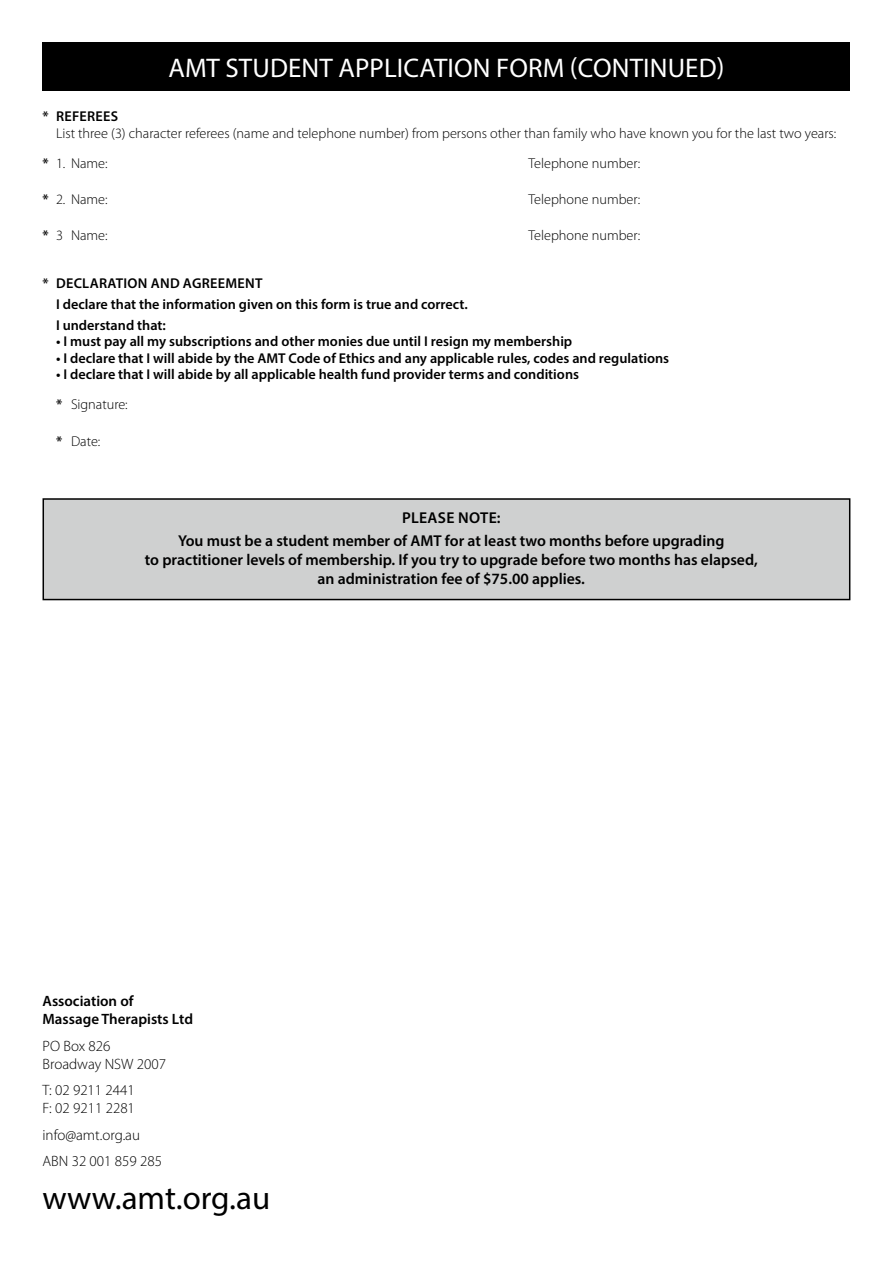
<style>
.page{position:relative;width:893px;height:1263px;background:#fff}
.page>*{position:absolute;margin:0;border:0;box-sizing:border-box;transform-origin:0 0}
.t1{font:33px "Myriad Pro";color:#000}
.t2{font:27px "Myriad Pro";letter-spacing:.005em;color:#fff}
.t3{font:600 15.75px/18.9px "Myriad Pro";color:#000;text-align:center}
.t4{font:600 15.75px "Myriad Pro";letter-spacing:.02em;color:#000}
.t5{font:300 15px/18px "Myriad Pro";color:#000}
.t6{font:600 15px/18px "Myriad Pro";color:#000}
.t7{font:600 14.25px "Myriad Pro";color:#000}
.t8{font:300 14.25px "Myriad Pro";color:#000}
.t9{font:600 14.25px "Myriad Pro";letter-spacing:.02em;color:#000}
.s1{font-weight:600}
</style>
<div class="page">
<div style="left:43px;top:43px;width:807px;height:48px;background:#000"></div>
<div style="left:43px;top:499px;width:807px;height:100px;background:#cfd0d0"></div>
<div style="left:43px;top:498px;width:807px;height:102px;border:2px solid #000"></div>
<p class="t2" style="left:168px;top:51px;width:557px">AMT STUDENT APPLICATION FORM (CONTINUED)</p>
<p class="t9" style="left:43px;top:107px;width:77px">* REFEREES</p>
<p class="t8" style="left:56px;top:124px;width:782px">List three (3) character referees (name and telephone number) from persons other than family who have known you for the last two years:</p>
<p class="t8" style="left:43px;top:154px;width:67px"><span class="s1">*</span> 1. Name:</p>
<p class="t8" style="left:529px;top:154px;width:113px">Telephone number:</p>
<p class="t8" style="left:43px;top:191px;width:67px"><span class="s1">*</span> 2. Name:</p>
<p class="t8" style="left:529px;top:191px;width:113px">Telephone number:</p>
<p class="t8" style="left:43px;top:227px;width:67px"><span class="s1">*</span> 3 Name:</p>
<p class="t8" style="left:529px;top:227px;width:113px">Telephone number:</p>
<p class="t9" style="left:43px;top:275px;width:221px">* DECLARATION AND AGREEMENT</p>
<p class="t7" style="left:56px;top:295px;width:413px">I declare that the information given on this form is true and correct.</p>
<p class="t7" style="left:56px;top:316px;width:111px">I understand that:</p>
<p class="t7" style="left:56px;top:333px;width:518px">• I must pay all my subscriptions and other monies due until I resign my membership</p>
<p class="t7" style="left:56px;top:349px;width:615px">• I declare that I will abide by the AMT Code of Ethics and any applicable rules, codes and regulations</p>
<p class="t7" style="left:56px;top:366px;width:525px">• I declare that I will abide by all applicable health fund provider terms and conditions</p>
<p class="t8" style="left:56px;top:396px;width:73px"><span class="s1">*</span> Signature:</p>
<p class="t8" style="left:56px;top:432px;width:46px"><span class="s1">*</span> Date:</p>
<p class="t4" style="left:402px;top:507px;width:100px">PLEASE NOTE:</p>
<p class="t3" style="left:145px;top:531px;width:614px">You must be a student member of AMT for at least two months before upgrading<br>to practitioner levels of membership. If you try to upgrade before two months has elapsed, an administration fee of $75.00 applies.</p>
<p class="t6" style="left:43px;top:992px;width:152px">Association of<br>Massage Therapists Ltd</p>
<p class="t5" style="left:43px;top:1037px;width:125px">PO Box 826<br>Broadway NSW 2007</p>
<p class="t5" style="left:43px;top:1081px;width:94px">T: 02 9211 2441<br>F: 02 9211 2281</p>
<p class="t5" style="left:43px;top:1126px;width:99px">info@amt.org.au</p>
<p class="t5" style="left:43px;top:1152px;width:121px">ABN 32 001 859 285</p>
<p class="t1" style="left:43px;top:1177px;width:229px">www.amt.org.au</p>
</div>
